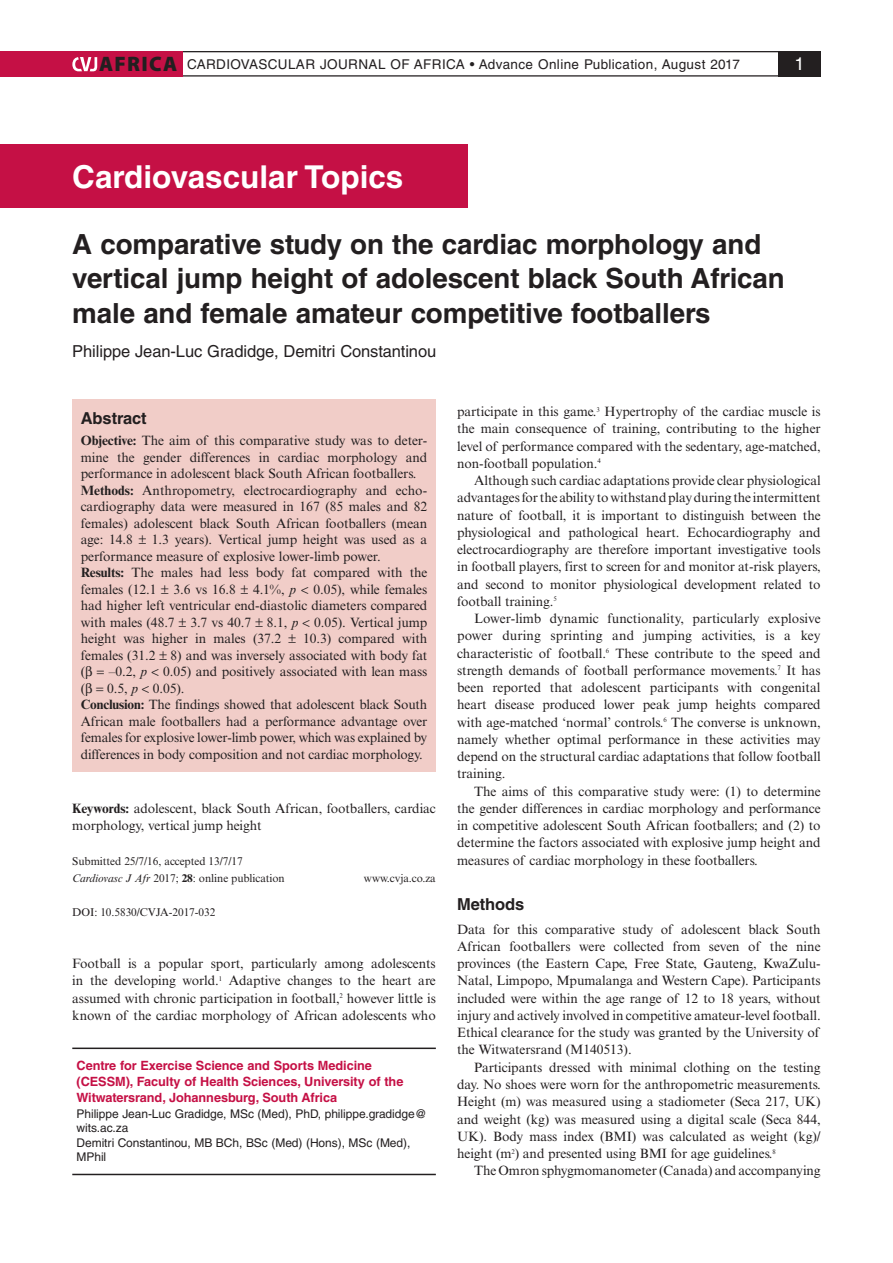
<style>
.page{position:relative;width:893px;height:1263px;background:#fff}
.page>*{position:absolute;margin:0;border:0;box-sizing:border-box;transform-origin:0 0}
.t1{font:700 31.5px "Helvetica LT Std";color:#fff}
.t2{font:700 27.75px/34.5px "Helvetica LT Std";letter-spacing:-.005em;color:#231f20}
.t3{font:18px "Helvetica LT Std";color:#fff}
.t4{font:16.5px "Helvetica LT Std";letter-spacing:-.005em;color:#231f20}
.t5{font:700 16.5px "Helvetica LT Std";letter-spacing:-.005em;color:#231f20}
.t6{font:13.5px/17.2px "Times New Roman MT Std";letter-spacing:-.005em;color:#231f20;text-align:justify}
.t7{font:13.5px "Helvetica LT Std";letter-spacing:.03em;color:#231f20}
.t8{font:700 12.75px/15.8px "Helvetica LT Std";letter-spacing:-.005em;color:#c51045}
.t9{font:12px/14.2px "Helvetica LT Std";letter-spacing:-.005em;color:#231f20}
.t10{font:11.25px/17.2px "Times New Roman MT Std";letter-spacing:-.005em;color:#231f20}
.s1{font-family:"Myriad Pro";font-weight:900;font-size:21px}
.s2{font-weight:700}
.s3{font-style:italic}
</style>
<div class="page">
<div style="left:778px;top:51px;width:43px;height:26px;background:#231f20"></div>
<hr style="left:72px;top:51px;width:749px;height:1px;background:#231f20">
<hr style="left:72px;top:75px;width:749px;height:2px;background:#231f20">
<div style="left:0;top:51px;width:182px;height:26px;background:#c51045"></div>
<svg style="left:72px;top:57px;width:25px;height:14px"></svg>
<div style="left:0;top:145px;width:468px;height:63px;background:#c51045"></div>
<div style="left:72px;top:399px;width:364px;height:373px;background:#f1cdc8"></div>
<hr style="left:72px;top:1047px;width:364px;height:2px;background:#231f20">
<hr style="left:72px;top:1174px;width:364px;height:1px;background:#231f20">
<p class="t7" style="left:99px;top:57px;width:643px"><span class="s1">AFRICA</span> CARDIOVASCULAR JOURNAL OF AFRICA • Advance Online Publication, August 2017</p>
<h3 class="t3" style="left:794px;top:53px;width:12px">1</h3>
<h1 class="t1" style="left:72px;top:157px;width:333px">Cardiovascular Topics</h1>
<h2 class="t2" style="left:72px;top:226px;width:714px">A comparative study on the cardiac morphology and vertical jump height of adolescent black South African male and female amateur competitive footballers</h2>
<p class="t4" style="left:72px;top:341px;width:366px">Philippe Jean-Luc Gradidge, Demitri Constantinou</p>
<p class="t5" style="left:81px;top:408px;width:68px">Abstract</p>
<p class="t6" style="left:81px;top:432px;width:348px;line-height:16.5px;text-align:left"><span class="s2">Objective:</span> The aim of this comparative study was to deter&shy;mine the gender differences in cardiac morphology and performance in adolescent black South African footballers.<br><span class="s2">Methods:</span> Anthropometry, electrocardiography and echo&shy;cardiography data were measured in 167 (85 males and 82 females) adolescent black South African footballers (mean age: 14.8</p>
<p class="t6" style="left:81px;top:531px;width:348px;line-height:16.5px;text-align:left;text-indent:71px">1.3 years). Vertical jump height was used as a performance measure of explosive lower-limb power.<br><span class="s2">Results:</span> The males had less body fat compared with the females (12.1</p>
<p class="t6" style="left:81px;top:581px;width:348px;line-height:16.5px;text-indent:233px">0.05), while females had higher left ventricular end-diastolic diameters compared with males (48.7 3.7 vs 40.7 8.1, <span class="s3">p</span> 0.05). Vertical jump height was higher in males (37.2</p>
<p class="t6" style="left:174px;top:581px;width:64px">3.6 vs 16.8</p>
<p class="t6" style="left:253px;top:581px;width:45px">4.1%, <span class="s3">p</span></p>
<p class="t6" style="left:81px;top:630px;width:348px;line-height:16.5px;text-indent:222px">10.3) compared with females (31.2 8) and was inversely associated with body fat (</p>
<p class="t6" style="left:109px;top:663px;width:320px">–0.2, <span class="s3">p</span> 0.05) and positively associated with lean mass</p>
<p class="t6" style="left:81px;top:680px;width:348px;line-height:16.5px;text-align:left;text-indent:26px">0.5, <span class="s3">p</span> 0.05).<br><span class="s2">Conclusion:</span> The findings showed that adolescent black South African male footballers had a performance advantage over females for explosive lower-limb power, which was explained by differences in body composition and not cardiac morphology.</p>
<p class="t6" style="left:81px;top:680px;width:6px">(</p>
<p class="t6" style="left:72px;top:800px;width:365px"><span class="s2">Keywords:</span> adolescent, black South African, footballers, cardiac morphology, vertical jump height</p>
<p class="t10" style="left:72px;top:852px;width:214px">Submitted 25/7/16, accepted 13/7/17<br><span class="s3">Cardiovasc J Afr</span> 2017; <span class="s2">28</span>: online publication</p>
<p class="t10" style="left:364px;top:869px;width:73px">www.cvja.co.za</p>
<p class="t10" style="left:72px;top:904px;width:145px">DOI: 10.5830/CVJA-2017-032</p>
<p class="t6" style="left:72px;top:955px;width:365px">Football is a popular sport, particularly among adolescents in the developing world.<sup>1</sup> Adaptive changes to the heart are assumed with chronic participation in football,<sup>2</sup> however little is known of the cardiac morphology of African adolescents who</p>
<p class="t8" style="left:77px;top:1058px;width:328px">Centre for Exercise Science and Sports Medicine (CESSM), Faculty of Health Sciences, University of the<br>Witwatersrand, Johannesburg, South Africa</p>
<p class="t9" style="left:77px;top:1107px;width:352px">Philippe Jean-Luc Gradidge, MSc (Med), PhD, philippe.gradidge@ wits.ac.za<br>Demitri Constantinou, MB BCh, BSc (Med) (Hons), MSc (Med), MPhil</p>
<p class="t6" style="left:457px;top:403px;width:365px">participate in this game.<sup>3</sup> Hypertrophy of the cardiac muscle is the main consequence of training, contributing to the higher level of performance compared with the sedentary, age-matched, non-football population.<sup>4</sup></p>
<p class="t6" style="left:457px;top:472px;width:365px;text-indent:17px">Although such cardiac adaptations provide clear physiological advantages for the ability to withstand play during the intermittent nature of football, it is important to distinguish between the physiological and pathological heart. Echocardiography and electrocardiography are therefore important investigative tools in football players, first to screen for and monitor at-risk players, and second to monitor physiological development related to football training.<sup>5</sup></p>
<p class="t6" style="left:457px;top:610px;width:365px;text-indent:17px">Lower-limb dynamic functionality, particularly explosive power during sprinting and jumping activities, is a key characteristic of football.<sup>6</sup> These contribute to the speed and strength demands of football performance movements.<sup>7</sup> It has been reported that adolescent participants with congenital heart disease produced lower peak jump heights compared with age-matched ‘normal’ controls.<sup>6</sup> The converse is unknown, namely whether optimal performance in these activities may depend on the structural cardiac adaptations that follow football training.</p>
<p class="t6" style="left:457px;top:782px;width:365px;text-indent:17px">The aims of this comparative study were: (1) to determine the gender differences in cardiac morphology and performance in competitive adolescent South African footballers; and (2) to determine the factors associated with explosive jump height and measures of cardiac morphology in these footballers.</p>
<p class="t5" style="left:457px;top:894px;width:69px">Methods</p>
<p class="t6" style="left:457px;top:920px;width:365px">Data for this comparative study of adolescent black South African footballers were collected from seven of the nine provinces (the Eastern Cape, Free State, Gauteng, KwaZulu-Natal, Limpopo, Mpumalanga and Western Cape). Participants included were within the age range of 12 to 18 years, without injury and actively involved in competitive amateur-level football.<br>Ethical clearance for the study was granted by the University of the Witwatersrand (M140513).</p>
<p class="t6" style="left:457px;top:1058px;width:365px;text-indent:17px">Participants dressed with minimal clothing on the testing day. No shoes were worn for the anthropometric measurements.<br>Height (m) was measured using a stadiometer (Seca 217, UK) and weight (kg) was measured using a digital scale (Seca 844, UK). Body mass index (BMI) was calculated as weight (kg)/ height (m<sup>2</sup>) and presented using BMI for age guidelines.<sup>8</sup></p>
<p class="t6" style="left:474px;top:1162px;width:348px">The Omron sphygmomanometer (Canada) and accompanying</p>
</div>
